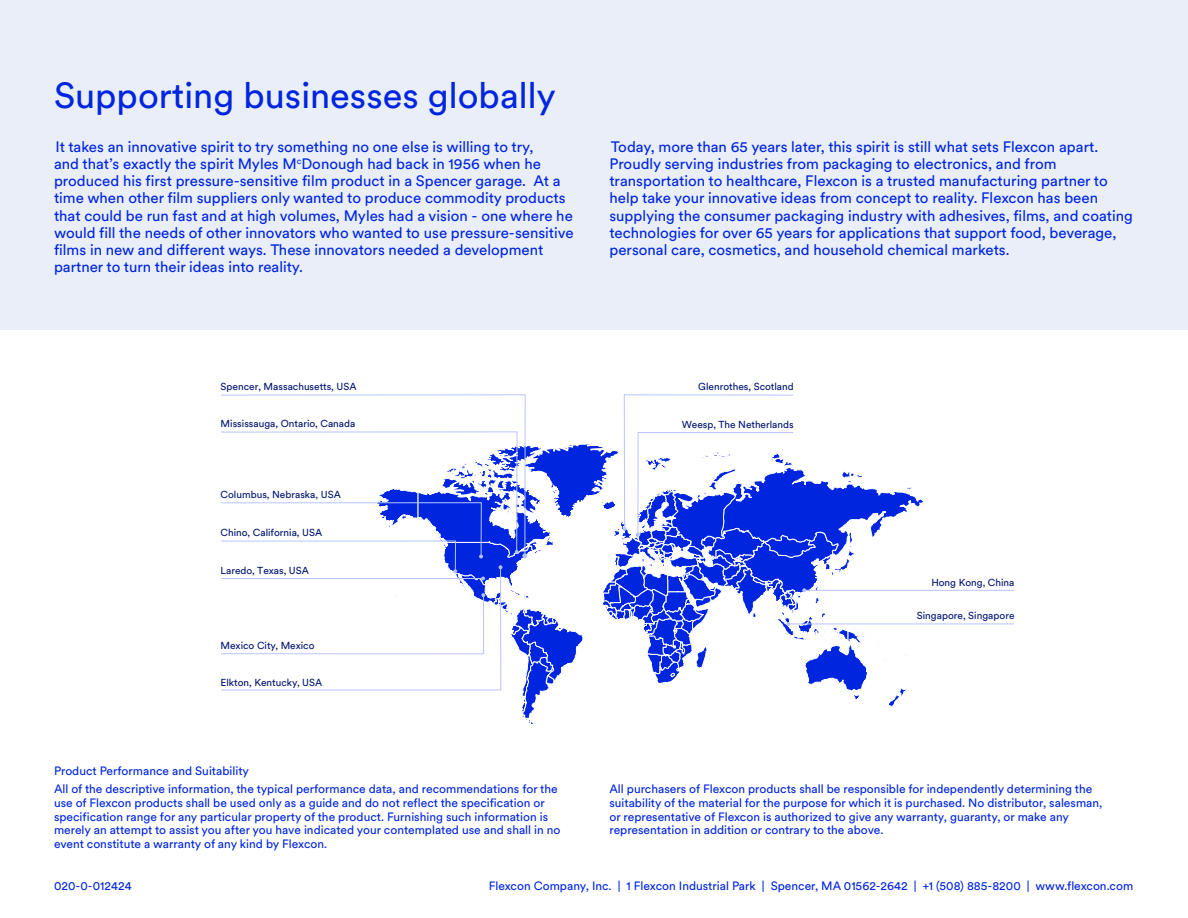
<style>
.page{position:relative;width:1188px;height:918px;background:#fff}
.page>*{position:absolute;margin:0;border:0;box-sizing:border-box;transform-origin:0 0}
.t1{font:36px "Circular XX";color:#0025df}
.t2{font:15px/17.2px "Circular XX";color:#0025df}
.t3{font:12px/13.8px "Circular XX";color:#0025df}
.t4{font:10.05px "Circular XX";color:#001370}
</style>
<div class="page">
<div style="left:0;top:0;width:1188px;height:329px;background:#e9eef9"></div>
<hr style="left:788px;top:624px;width:226px;height:1px;background:#b8c4ff">
<hr style="left:804px;top:590px;width:210px;height:1px;background:#b8c4ff">
<svg style="left:221px;top:394px;width:704px;height:331px"></svg>
<p class="t1" style="left:54px;top:71px;width:503px">Supporting businesses globally</p>
<p class="t2" style="left:54px;top:137px;width:521px">It takes an innovative spirit to try something no one else is willing to try,<br>and that’s exactly the spirit Myles M<sup>c</sup>Donough had back in 1956 when he produced his first pressure-sensitive film product in a Spencer garage. At a time when other film suppliers only wanted to produce commodity products that could be run fast and at high volumes, Myles had a vision - one where he would fill the needs of other innovators who wanted to use pressure-sensitive films in new and different ways. These innovators needed a development partner to turn their ideas into reality.</p>
<p class="t2" style="left:609px;top:137px;width:525px">Today, more than 65 years later, this spirit is still what sets Flexcon apart.<br>Proudly serving industries from packaging to electronics, and from transportation to healthcare, Flexcon is a trusted manufacturing partner to help take your innovative ideas from concept to reality. Flexcon has been supplying the consumer packaging industry with adhesives, films, and coating technologies for over 65 years for applications that support food, beverage, personal care, cosmetics, and household chemical markets.</p>
<p class="t4" style="left:221px;top:380px;width:137px">Spencer, Massachusetts, USA</p>
<p class="t4" style="left:221px;top:417px;width:136px">Mississauga, Ontario, Canada</p>
<p class="t4" style="left:221px;top:488px;width:122px">Columbus, Nebraska, USA</p>
<p class="t4" style="left:221px;top:526px;width:103px">Chino, California, USA</p>
<p class="t4" style="left:221px;top:564px;width:90px">Laredo, Texas, USA</p>
<p class="t4" style="left:221px;top:639px;width:95px">Mexico City, Mexico</p>
<p class="t4" style="left:221px;top:675px;width:103px">Elkton, Kentucky, USA</p>
<p class="t3" style="left:54px;top:763px;width:196px">Product Performance and Suitability</p>
<p class="t3" style="left:54px;top:781px;width:508px">All of the descriptive information, the typical performance data, and recommendations for the use of Flexcon products shall be used only as a guide and do not reflect the specification or specification range for any particular property of the product. Furnishing such information is merely an attempt to assist you after you have indicated your contemplated use and shall in no event constitute a warranty of any kind by Flexcon.</p>
<p class="t4" style="left:698px;top:380px;width:97px">Glenrothes, Scotland</p>
<p class="t4" style="left:682px;top:418px;width:114px">Weesp, The Netherlands</p>
<p class="t4" style="left:931px;top:575px;width:85px">Hong Kong, China</p>
<p class="t4" style="left:917px;top:609px;width:99px">Singapore, Singapore</p>
<p class="t3" style="left:609px;top:781px;width:495px">All purchasers of Flexcon products shall be responsible for independently determining the suitability of the material for the purpose for which it is purchased. No distributor, salesman, or representative of Flexcon is authorized to give any warranty, guaranty, or make any representation in addition or contrary to the above.</p>
<p class="t3" style="left:54px;top:879px;width:79px">020-0-012424</p>
<p class="t3" style="left:489px;top:879px;width:646px">Flexcon Company, Inc. | 1 Flexcon Industrial Park | Spencer, MA 01562-2642 | +1 (508) 885-8200 | www.flexcon.com</p>
</div>
